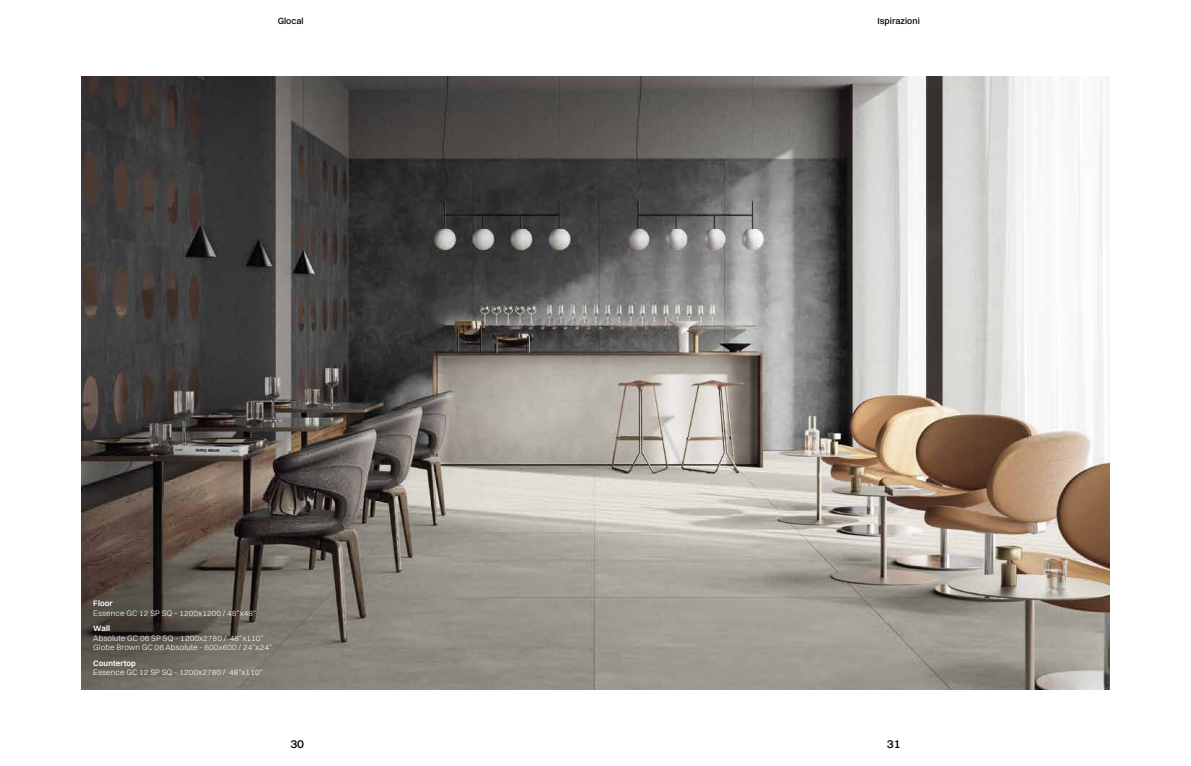
<style>
.page{position:relative;width:1191px;height:766px;background:#fff}
.page>*{position:absolute;margin:0;border:0;box-sizing:border-box;transform-origin:0 0}
.t1{font:500 12px "Switzer";color:#000}
.t2{font:500 9px "Switzer";color:#000}
.t3{font:300 8px/9.6px "Switzer";letter-spacing:.01em;color:#fff}
.t4{font:600 8px "Switzer";letter-spacing:.01em;color:#fff}
</style>
<div class="page">
<img style="left:82px;top:77px;width:1027px;height:612px">
<p class="t2" style="left:278px;top:15px;width:27px">Glocal</p>
<p class="t2" style="left:877px;top:15px;width:44px">Ispirazioni</p>
<p class="t4" style="left:93px;top:598px;width:21px">Floor</p>
<p class="t3" style="left:93px;top:608px;width:164px">Essence GC 12 SP SQ - 1200x1200 / 48”x48”</p>
<p class="t4" style="left:93px;top:623px;width:18px">Wall</p>
<p class="t3" style="left:93px;top:633px;width:180px">Absolute GC 06 SP SQ - 1200x2780 / 48”x110”<br>Globe Brown GC 06 Absolute - 600x600 / 24”x24”</p>
<p class="t4" style="left:93px;top:657px;width:44px">Countertop</p>
<p class="t3" style="left:93px;top:667px;width:171px">Essence GC 12 SP SQ - 1200x2780 / 48”x110”</p>
<h1 class="t1" style="left:290px;top:736px;width:15px">30</h1>
<h1 class="t1" style="left:886px;top:736px;width:15px">31</h1>
</div>
